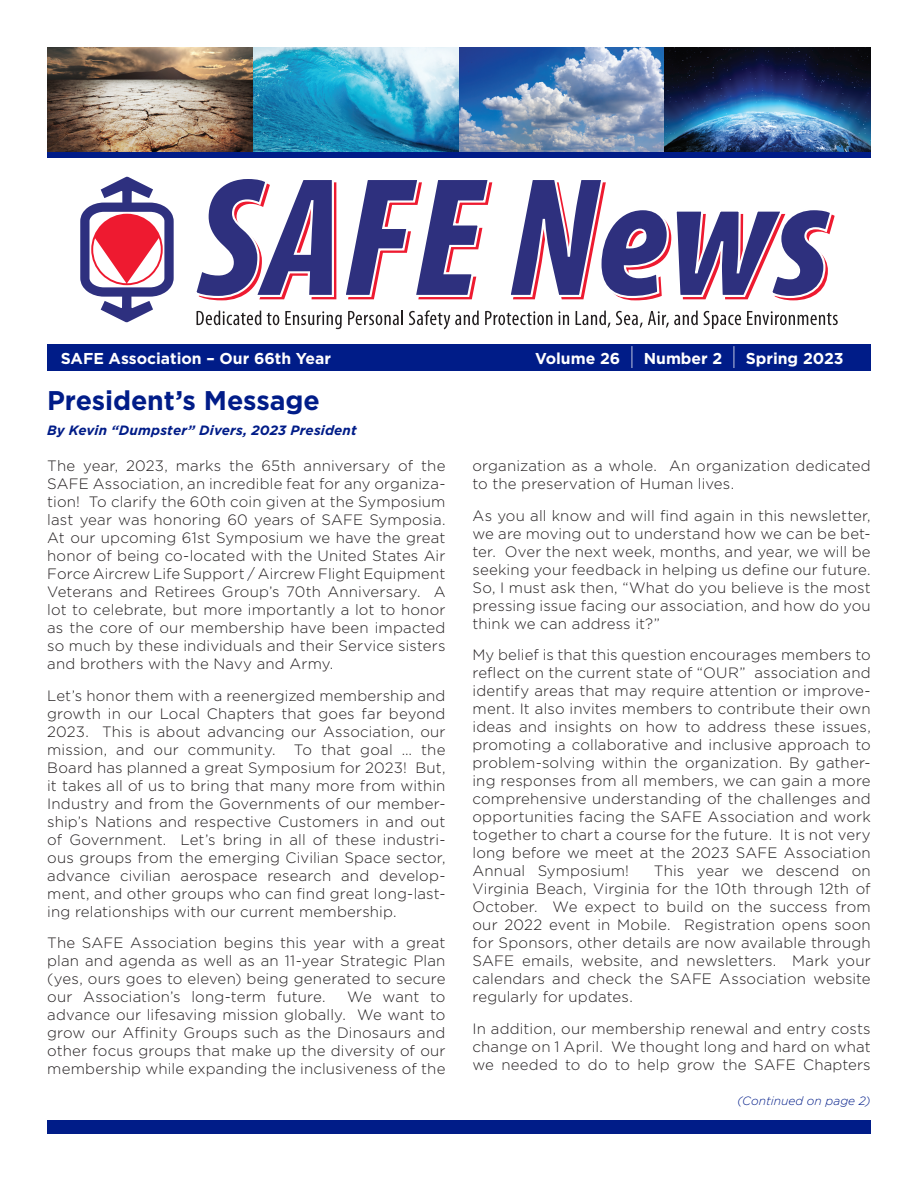
<style>
.page{position:relative;width:918px;height:1188px;background:#fff}
.page>*{position:absolute;margin:0;border:0;box-sizing:border-box;transform-origin:0 0}
.BodyText{font:700 27px "Gotham";letter-spacing:-.005em;color:#001c88}
.t1{font:700 15.75px "Gotham";color:#fff}
.t2{font:300 15px/18px "Gotham";letter-spacing:.01em;color:#231f20;text-align:justify}
.BodyText-2{font:italic 700 13.5px "Gotham";letter-spacing:.01em;color:#001c88}
.BodyText-3{font:italic 300 12px "Gotham";letter-spacing:.005em;color:#001c88}
.s1{font-weight:300;font-size:23.7px}
</style>
<div class="page">
<svg style="left:196px;top:179px;width:140px;height:121px"></svg>
<svg style="left:346px;top:180px;width:146px;height:119px"></svg>
<svg style="left:511px;top:180px;width:324px;height:120px"></svg>
<svg style="left:197px;top:311px;width:64px;height:14px"></svg>
<svg style="left:267px;top:313px;width:12px;height:12px"></svg>
<svg style="left:285px;top:311px;width:57px;height:18px"></svg>
<svg style="left:348px;top:311px;width:55px;height:14px"></svg>
<svg style="left:409px;top:310px;width:70px;height:19px"></svg>
<svg style="left:485px;top:311px;width:67px;height:14px"></svg>
<svg style="left:559px;top:311px;width:10px;height:14px"></svg>
<svg style="left:576px;top:311px;width:34px;height:17px"></svg>
<svg style="left:616px;top:311px;width:125px;height:18px"></svg>
<svg style="left:747px;top:311px;width:91px;height:14px"></svg>
<svg style="left:80px;top:177px;width:94px;height:146px"></svg>
<div style="left:47px;top:344px;width:824px;height:27px;background:#001c88"></div>
<div style="left:47px;top:1120px;width:824px;height:14px;background:#001c88"></div>
<div style="left:47px;top:151px;width:824px;height:7px;background:#001c88"></div>
<img style="left:47px;top:47px;width:824px;height:104px">
<p class="t1" style="left:61px;top:348px;width:272px">SAFE Association – Our 66th Year</p>
<p class="t1" style="left:535px;top:348px;width:310px">Volume 26 <span class="s1">|</span> Number 2 <span class="s1">|</span> Spring 2023</p>
<p class="BodyText" style="left:47px;top:383px;width:274px">President’s Message</p>
<p class="BodyText-2" style="left:47px;top:421px;width:311px">By Kevin “Dumpster” Divers, 2023 President</p>
<p class="t2" style="left:47px;top:457px;width:400px">The year, 2023, marks the 65th anniversary of the SAFE Association, an incredible feat for any organiza&shy;tion! To clarify the 60th coin given at the Symposium last year was honoring 60 years of SAFE Symposia.<br>At our upcoming 61st Symposium we have the great honor of being co-located with the United States Air Force Aircrew Life Support / Aircrew Flight Equipment Veterans and Retirees Group’s 70th Anniversary. A lot to celebrate, but more importantly a lot to honor as the core of our membership have been impacted so much by these individuals and their Service sisters and brothers with the Navy and Army.</p>
<p class="t2" style="left:47px;top:687px;width:400px">Let’s honor them with a reenergized membership and growth in our Local Chapters that goes far beyond 2023. This is about advancing our Association, our mission, and our community. To that goal … the Board has planned a great Symposium for 2023! But, it takes all of us to bring that many more from within Industry and from the Governments of our member&shy;ship’s Nations and respective Customers in and out of Government. Let’s bring in all of these industri&shy;ous groups from the emerging Civilian Space sector, advance civilian aerospace research and develop&shy;ment, and other groups who can find great long-last&shy;ing relationships with our current membership.</p>
<p class="t2" style="left:47px;top:934px;width:400px">The SAFE Association begins this year with a great plan and agenda as well as an 11-year Strategic Plan (yes, ours goes to eleven) being generated to secure our Association’s long-term future.</p>
<p class="t2" style="left:47px;top:988px;width:400px;text-indent:300px">We want to advance our lifesaving mission globally. We want to grow our Affinity Groups such as the Dinosaurs and other focus groups that make up the diversity of our membership while expanding the inclusiveness of the</p>
<p class="t2" style="left:472px;top:457px;width:400px">organization as a whole. An organization dedicated to the preservation of Human lives.</p>
<p class="t2" style="left:472px;top:507px;width:400px">As you all know and will find again in this newsletter, we are moving out to understand how we can be bet&shy;ter. Over the next week, months, and year, we will be seeking your feedback in helping us define our future.<br>So, I must ask then, “What do you believe is the most pressing issue facing our association, and how do you think we can address it?”</p>
<p class="t2" style="left:472px;top:646px;width:400px">My belief is that this question encourages members to reflect on the current state of “OUR” association and identify areas that may require attention or improve&shy;ment. It also invites members to contribute their own ideas and insights on how to address these issues, promoting a collaborative and inclusive approach to problem-solving within the organization. By gather&shy;ing responses from all members, we can gain a more comprehensive understanding of the challenges and opportunities facing the SAFE Association and work together to chart a course for the future. It is not very long before we meet at the 2023 SAFE Association Annual Symposium!</p>
<p class="t2" style="left:472px;top:862px;width:400px;text-indent:181px">This year we descend on Virginia Beach, Virginia for the 10th through 12th of October. We expect to build on the success from our 2022 event in Mobile. Registration opens soon for Sponsors, other details are now available through SAFE emails, website, and newsletters. Mark your calendars and check the SAFE Association website regularly for updates.</p>
<p class="t2" style="left:472px;top:1020px;width:400px">In addition, our membership renewal and entry costs change on 1 April. We thought long and hard on what we needed to do to help grow the SAFE Chapters</p>
<p class="BodyText-3" style="left:737px;top:1093px;width:135px">(Continued on page 2)</p>
</div>
